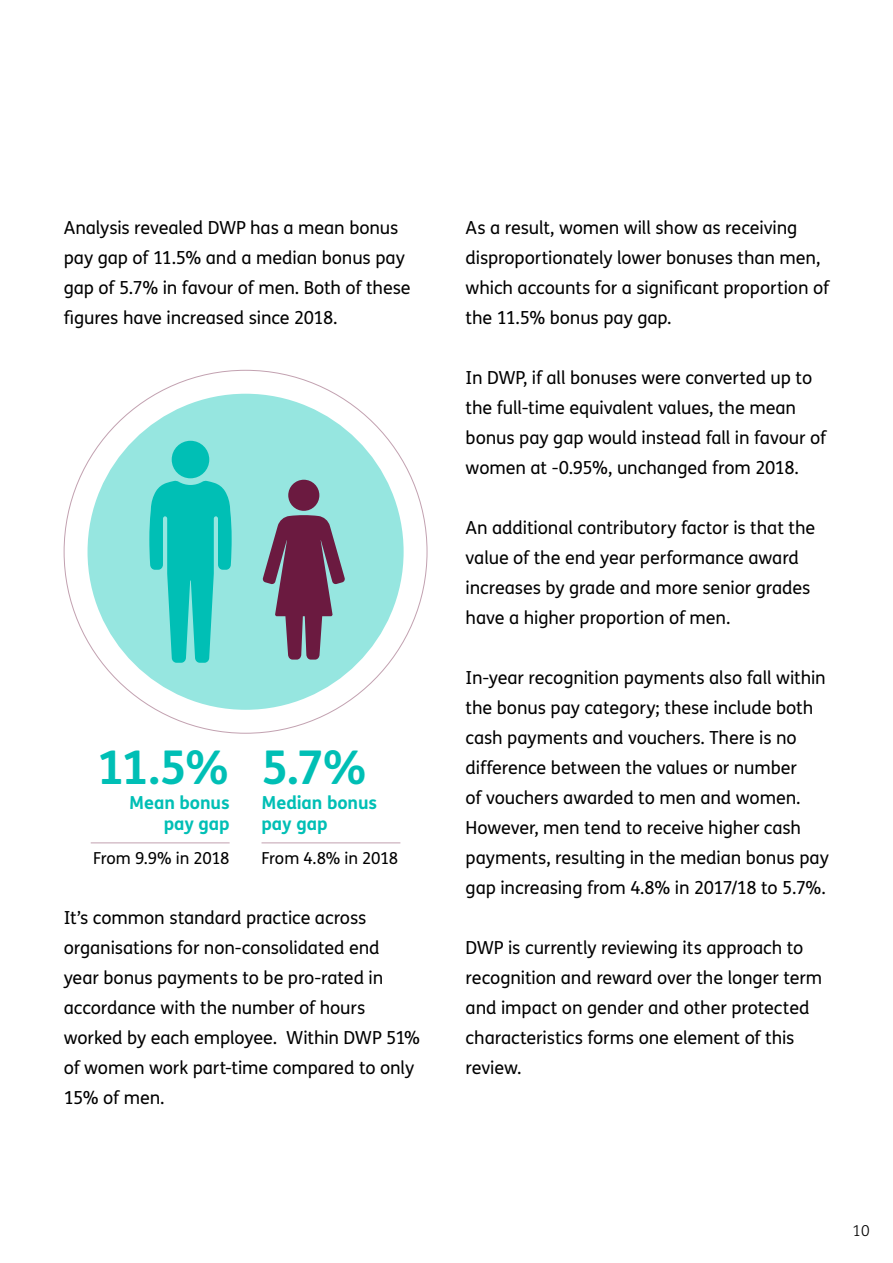
<style>
.page{position:relative;width:893px;height:1263px;background:#fff}
.page>*{position:absolute;margin:0;border:0;box-sizing:border-box;transform-origin:0 0}
.t1{font:700 46.5px "FS Me";color:#00bfb5}
.t2{font:18px/30px "FS Me";letter-spacing:-.005em;color:#000}
.t3{font:700 18px/21px "FS Me";letter-spacing:-.005em;color:#00bfb5;text-align:right}
.t4{font:16.5px "FS Me";letter-spacing:-.025em;color:#000}
.t5{font:300 15px "FS Me";color:#000}
</style>
<div class="page">
<hr style="left:91px;top:842px;width:139px;height:1px;background:#c2a1b0">
<hr style="left:261px;top:842px;width:139px;height:1px;background:#c2a1b0">
<div style="left:88px;top:394px;width:316px;height:316px;background:#96e6e0;border-radius:50%"></div>
<div style="left:172px;top:441px;width:37px;height:37px;background:#00bfb5;border-radius:50%"></div>
<svg style="left:149px;top:481px;width:83px;height:182px"></svg>
<div style="left:288px;top:480px;width:31px;height:31px;background:#6b1a40;border-radius:50%"></div>
<svg style="left:262px;top:515px;width:83px;height:145px"></svg>
<p class="t2" style="left:64px;top:212px;width:348px">Analysis revealed DWP has a mean bonus pay gap of 11.5% and a median bonus pay gap of 5.7% in favour of men. Both of these figures have increased since 2018.</p>
<h1 class="t1" style="left:97px;top:732px;width:134px">11.5%</h1>
<p class="t3" style="left:129px;top:792px;width:102px">Mean bonus pay gap</p>
<p class="t4" style="left:93px;top:847px;width:138px">From 9.9% in 2018</p>
<h1 class="t1" style="left:261px;top:732px;width:107px">5.7%</h1>
<p class="t3" style="left:261px;top:792px;width:117px;text-align:left">Median bonus pay gap</p>
<p class="t4" style="left:261px;top:847px;width:138px">From 4.8% in 2018</p>
<p class="t2" style="left:64px;top:902px;width:358px">It’s common standard practice across organisations for non-consolidated end<br>year bonus payments to be pro-rated in accordance with the number of hours worked by each employee. Within DWP 51% of women work part-time compared to only 15% of men.</p>
<p class="t2" style="left:466px;top:212px;width:365px">As a result, women will show as receiving disproportionately lower bonuses than men, which accounts for a significant proportion of the 11.5% bonus pay gap.</p>
<p class="t2" style="left:466px;top:362px;width:362px">In DWP, if all bonuses were converted up to the full-time equivalent values, the mean bonus pay gap would instead fall in favour of women at -0.95%, unchanged from 2018.</p>
<p class="t2" style="left:466px;top:512px;width:351px">An additional contributory factor is that the value of the end year performance award increases by grade and more senior grades have a higher proportion of men.</p>
<p class="t2" style="left:466px;top:662px;width:365px">In-year recognition payments also fall within the bonus pay category; these include both cash payments and vouchers. There is no difference between the values or number<br>of vouchers awarded to men and women.<br>However, men tend to receive higher cash payments, resulting in the median bonus pay gap increasing from 4.8% in 2017/18 to 5.7%.</p>
<p class="t2" style="left:466px;top:932px;width:358px">DWP is currently reviewing its approach to recognition and reward over the longer term and impact on gender and other protected characteristics forms one element of this review.</p>
<p class="t5" style="left:852px;top:1220px;width:19px">10</p>
</div>
